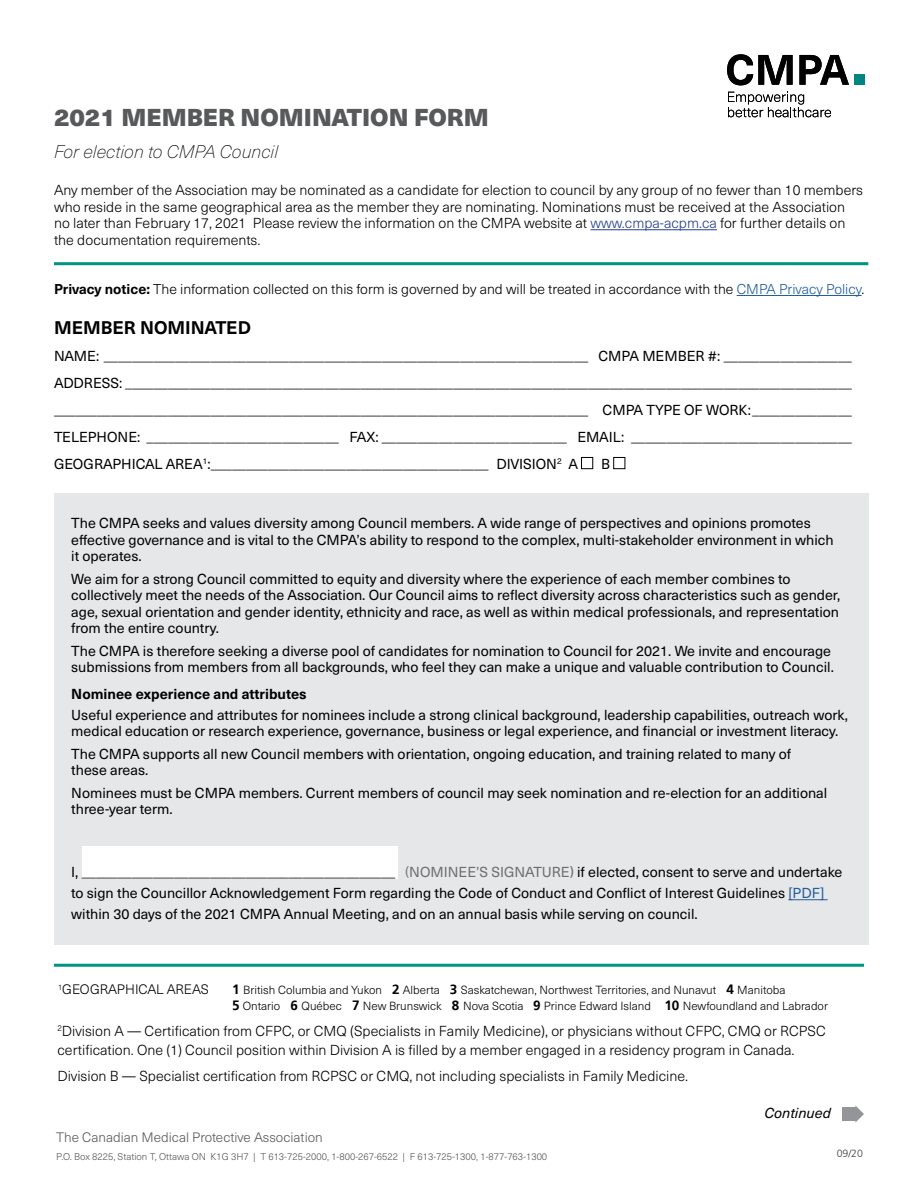
<style>
.page{position:relative;width:918px;height:1188px;background:#fff}
.page>*{position:absolute;margin:0;border:0;box-sizing:border-box;transform-origin:0 0}
.t1{font:900 24px "Neue Haas Unica Pro";color:#58595b}
.t2{font:italic 100 18px "Neue Haas Unica Pro";color:#000}
.t3{font:700 18px "Neue Haas Unica Pro";color:#000}
.t4{font:14.25px/16.5px "Neue Haas Unica Pro";color:#000}
.t5{font:300 14.25px/16.5px "Neue Haas Unica Pro";color:#000}
.t6{font:700 14.25px "Neue Haas Unica Pro";color:#000}
.t7{font:italic 14.25px "Neue Haas Unica Pro";color:#000}
.t8{font:300 14.1px "Neue Haas Unica Pro";color:#000}
.t9{font:300 13.5px "Neue Haas Unica Pro";color:#58595b}
.t10{font:300 13.5px "Neue Haas Unica Pro";color:#000}
.t11{font:300 11.7px/15.8px "Neue Haas Unica Pro";color:#000}
.t12{font:300 10.5px "Frutiger LT";color:#414042}
.t13{font:300 9.75px "Neue Haas Unica Pro";color:#58595b}
.s1{color:#25408f}
.s2{font-weight:700}
.s3{color:#215e9e}
.s4{color:#808285}
.s5{color:#6d6e71}
.s6{font-family:"Frutiger LT";font-weight:700;font-size:13.5px}
</style>
<div class="page">
<div style="left:54px;top:494px;width:814px;height:451px;background:#e6e7e8"></div>
<hr style="left:54px;top:964px;width:810px;height:3px;background:#009485">
<hr style="left:54px;top:262px;width:814px;height:3px;background:#009485">
<div style="left:854px;top:75px;width:10px;height:10px;background:#008682"></div>
<div style="left:82px;top:846px;width:315px;height:33px;background:#fff"></div>
<hr style="left:590px;top:229px;width:127px;height:1px;background:#25408f">
<hr style="left:737px;top:295px;width:125px;height:1px;background:#215e9e">
<hr style="left:788px;top:899px;width:40px;height:1px;background:#215e9e">
<svg style="left:727px;top:54px;width:66px;height:31px"></svg>
<svg style="left:799px;top:55px;width:50px;height:30px"></svg>
<svg style="left:728px;top:92px;width:103px;height:25px"></svg>
<div style="left:581px;top:457px;width:12px;height:12px;border:1px solid #000"></div>
<div style="left:613px;top:457px;width:12px;height:12px;border:1px solid #000"></div>
<div style="left:842px;top:1107px;width:13px;height:14px;background:#939598"></div>
<svg style="left:855px;top:1105px;width:9px;height:18px"></svg>
<h1 class="t1" style="left:54px;top:103px;width:436px">2021 MEMBER NOMINATION FORM</h1>
<p class="t2" style="left:54px;top:142px;width:226px">For election to CMPA Council</p>
<p class="t5" style="left:54px;top:182px;width:810px">Any member of the Association may be nominated as a candidate for election to council by any group of no fewer than 10 members who reside in the same geographical area as the member they are nominating. Nominations must be received at the Association no later than February 17, 2021 Please review the information on the CMPA website at <span class="s1">www.cmpa-acpm.ca</span> for further details on the documentation requirements.</p>
<p class="t8" style="left:54px;top:281px;width:812px"><span class="s2">Privacy notice:</span> The information collected on this form is governed by and will be treated in accordance with the <span class="s3">CMPA Privacy Policy</span>.</p>
<h2 class="t3" style="left:54px;top:316px;width:198px">MEMBER NOMINATED</h2>
<p class="t4" style="left:54px;top:348px;width:536px">NAME: ____________________________________________________________________</p>
<p class="t4" style="left:599px;top:348px;width:255px">CMPA MEMBER #: __________________</p>
<p class="t4" style="left:54px;top:375px;width:799px">ADDRESS: ______________________________________________________________________________________________________</p>
<p class="t4" style="left:54px;top:402px;width:799px">___________________________________________________________________________ CMPA TYPE OF WORK:______________</p>
<p class="t4" style="left:54px;top:429px;width:286px">TELEPHONE: ___________________________</p>
<p class="t4" style="left:350px;top:429px;width:219px">FAX: __________________________</p>
<p class="t4" style="left:578px;top:429px;width:48px">EMAIL:</p>
<p class="t4" style="left:631px;top:429px;width:222px">_______________________________</p>
<p class="t4" style="left:54px;top:456px;width:436px">GEOGRAPHICAL AREA<sup>1</sup>:_______________________________________</p>
<p class="t4" style="left:496px;top:456px;width:67px">DIVISION<sup>2</sup></p>
<p class="t4" style="left:568px;top:456px;width:11px">A</p>
<p class="t4" style="left:601px;top:456px;width:10px">B</p>
<p class="t4" style="left:71px;top:515px;width:764px">The CMPA seeks and values diversity among Council members. A wide range of perspectives and opinions promotes efective governance and is vital to the CMPA’s ability to respond to the complex, multi-stakeholder environment in which it operates.</p>
<p class="t4" style="left:71px;top:570px;width:771px">We aim for a strong Council committed to equity and diversity where the experience of each member combines to collectively meet the needs of the Association. Our Council aims to refect diversity across characteristics such as gender, age, sexual orientation and gender identity, ethnicity and race, as well as within medical professionals, and representation from the entire country.</p>
<p class="t4" style="left:71px;top:642px;width:764px">The CMPA is therefore seeking a diverse pool of candidates for nomination to Council for 2021. We invite and encourage submissions from members from all backgrounds, who feel they can make a unique and valuable contribution to Council.</p>
<h3 class="t6" style="left:71px;top:685px;width:237px">Nominee experience and attributes</h3>
<p class="t4" style="left:71px;top:707px;width:778px">Useful experience and attributes for nominees include a strong clinical background, leadership capabilities, outreach work, medical education or research experience, governance, business or legal experience, and fnancial or investment literacy.</p>
<p class="t4" style="left:71px;top:746px;width:721px">The CMPA supports all new Council members with orientation, ongoing education, and training related to many of these areas.</p>
<p class="t4" style="left:71px;top:785px;width:758px">Nominees must be CMPA members. Current members of council may seek nomination and re-election for an additional three-year term.</p>
<p class="t4" style="left:71px;top:862px;width:773px;line-height:21px;text-indent:334px"><span class="s4">(</span><span class="s5">NOMINEE’S SIGNATURE)</span> if elected, consent to serve and undertake to sign the Councillor Acknowledgement Form regarding the Code of Conduct and Confict of Interest Guidelines <span class="s3">[PDF] </span>within 30 days of the 2021 CMPA Annual Meeting, and on an annual basis while serving on council.</p>
<p class="t4" style="left:71px;top:864px;width:326px">I, ____________________________________________</p>
<p class="t10" style="left:58px;top:982px;width:153px"><sup>1</sup>GEOGRAPHICAL AREAS</p>
<p class="t11" style="left:232px;top:983px;width:598px"><span class="s6">1</span> British Columbia and Yukon <span class="s6">2</span> Alberta <span class="s6">3</span> Saskatchewan, Northwest Territories, and Nunavut <span class="s6">4</span> Manitoba<br><span class="s6">5</span> Ontario <span class="s6">6</span> Québec <span class="s6">7</span> New Brunswick <span class="s6">8</span> Nova Scotia <span class="s6">9</span> Prince Edward Island <span class="s6">10</span> Newfoundland and Labrador</p>
<p class="t5" style="left:57px;top:1021px;width:770px;line-height:19.5px"><sup>2</sup>Division A — Certifcation from CFPC, or CMQ (Specialists in Family Medicine), or physicians without CFPC, CMQ or RCPSC certifcation. One (1) Council position within Division A is flled by a member engaged in a residency program in Canada.</p>
<p class="t5" style="left:57px;top:1068px;width:632px">Division B — Specialist certifcation from RCPSC or CMQ, not including specialists in Family Medicine.</p>
<p class="t7" style="left:764px;top:1104px;width:68px">Continued</p>
<p class="t9" style="left:56px;top:1129px;width:268px">The Canadian Medical Protective Association</p>
<p class="t13" style="left:56px;top:1150px;width:493px">P.O. Box 8225, Station T, Ottawa ON K1G 3H7 | T 613-725-2000, 1-800-267-6522 | F 613-725-1300, 1-877-763-1300</p>
<p class="t12" style="left:837px;top:1147px;width:28px">09/20</p>
</div>
